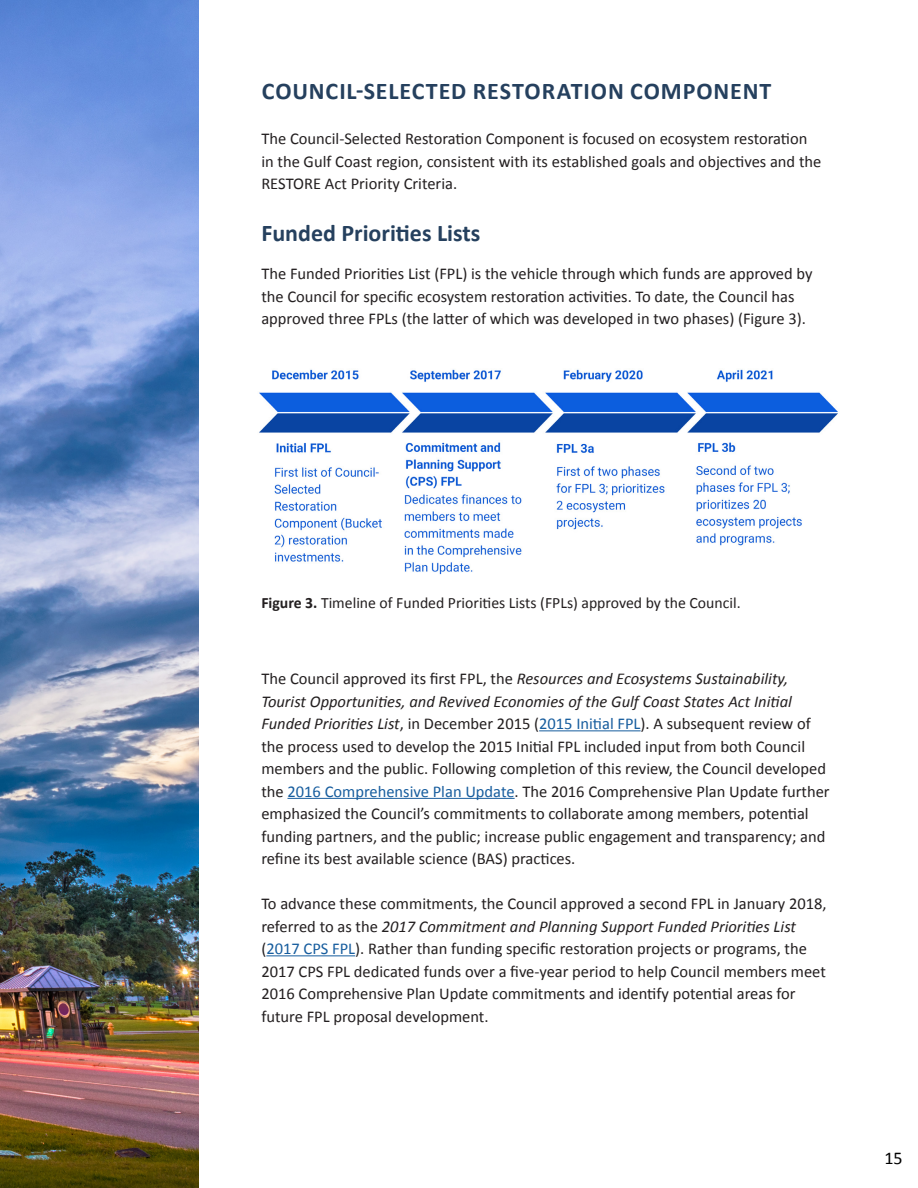
<style>
.page{position:relative;width:918px;height:1188px;background:#fff}
.page>*{position:absolute;margin:0;border:0;box-sizing:border-box;transform-origin:0 0}
.t1{font:700 24px "Calibri";letter-spacing:.035em;color:#25405e}
.t2{font:700 24px "Calibri";color:#25405e}
.t3{font:18px "Calibri";color:#000}
.Body_Text{font:16.5px/22.5px "Calibri";color:#231f20}
.Figure_Caption{font:15.75px "Calibri";color:#231f20}
.s1{font-weight:700}
.s2{font-style:italic}
.s3{color:#175d9e}
</style>
<div class="page">
<hr style="left:539px;top:730px;width:102px;height:1px;background:#175d9e">
<hr style="left:287px;top:798px;width:228px;height:1px;background:#175d9e">
<hr style="left:266px;top:955px;width:89px;height:1px;background:#175d9e">
<img style="left:0;top:0;width:199px;height:1188px">
<img style="left:259px;top:369px;width:579px;height:206px">
<h1 class="t1" style="left:262px;top:76px;width:511px">COUNCIL-SELECTED RESTORATION COMPONENT</h1>
<p class="Body_Text" style="left:261px;top:127px;width:562px">The Council-Selected Restoration Component is focused on ecosystem restoration in the Gulf Coast region, consistent with its established goals and objectives and the<br>RESTORE Act Priority Criteria.</p>
<h2 class="t2" style="left:261px;top:217px;width:220px">Funded Priorities Lists</h2>
<p class="Body_Text" style="left:261px;top:262px;width:553px">The Funded Priorities List (FPL) is the vehicle through which funds are approved by the Council for specific ecosystem restoration activities. To date, the Council has approved three FPLs (the latter of which was developed in two phases) (Figure 3).</p>
<p class="Figure_Caption" style="left:261px;top:593px;width:481px"><span class="s1">Figure 3.</span> Timeline of Funded Priorities Lists (FPLs) approved by the Council.</p>
<p class="Body_Text" style="left:261px;top:667px;width:570px">The Council approved its first FPL, the <span class="s2">Resources and Ecosystems Sustainability, Tourist Opportunities, and Revived Economies of the Gulf Coast States Act Initial Funded Priorities List</span>, in December 2015 (<span class="s3">2015 Initial FPL</span>). A subsequent review of the process used to develop the 2015 Initial FPL included input from both Council members and the public. Following completion of this review, the Council developed the <span class="s3">2016 Comprehensive Plan Update</span>. The 2016 Comprehensive Plan Update further emphasized the Council’s commitments to collaborate among members, potential funding partners, and the public; increase public engagement and transparency; and refine its best available science (BAS) practices.</p>
<p class="Body_Text" style="left:261px;top:892px;width:567px">To advance these commitments, the Council approved a second FPL in January 2018, referred to as the <span class="s2">2017 Commitment and Planning Support Funded Priorities List </span>(<span class="s3">2017 CPS FPL</span>). Rather than funding specific restoration projects or programs, the 2017 CPS FPL dedicated funds over a five-year period to help Council members meet 2016 Comprehensive Plan Update commitments and identify potential areas for future FPL proposal development.</p>
<p class="t3" style="left:884px;top:1147px;width:20px">15</p>
</div>
